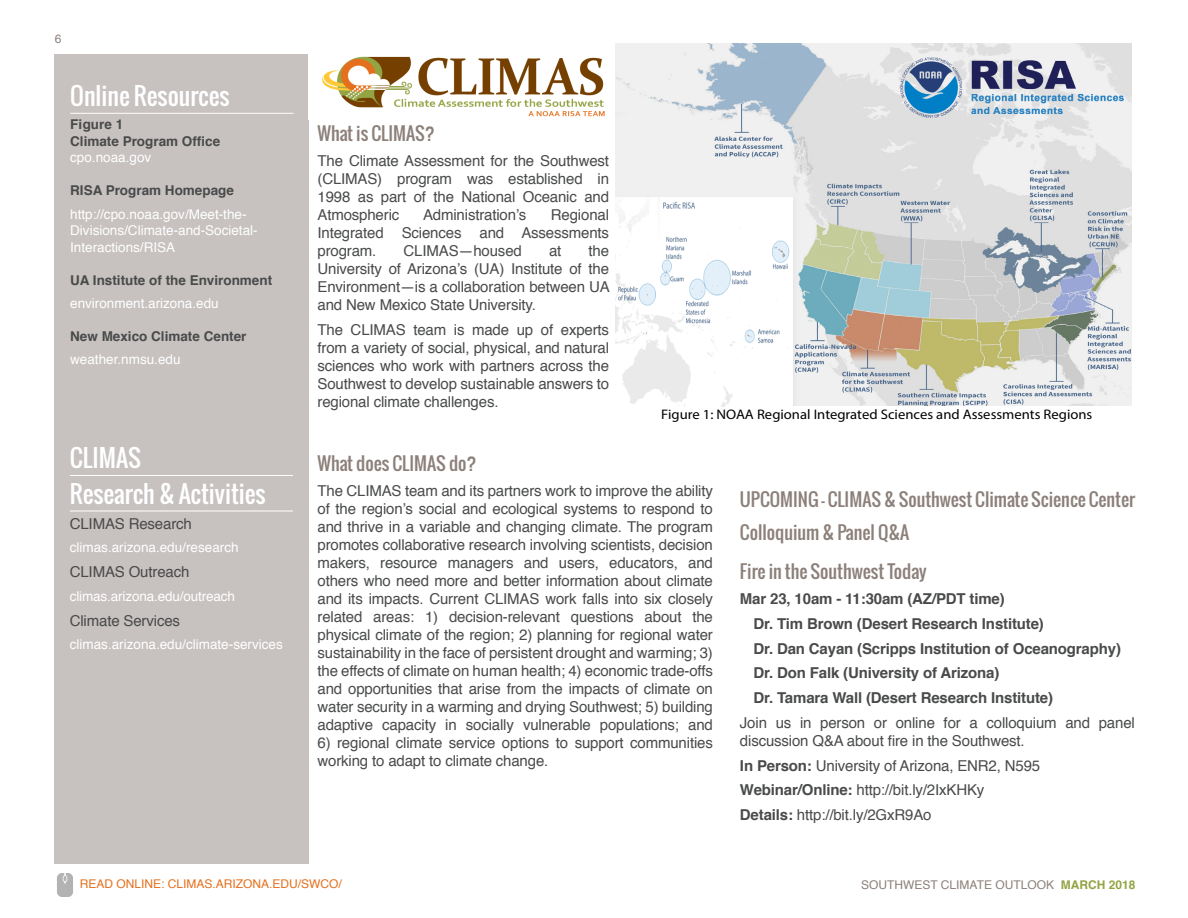
<style>
.page{position:relative;width:1188px;height:918px;background:#fff}
.page>*{position:absolute;margin:0;border:0;box-sizing:border-box;transform-origin:0 0}
.headline_white___ru{font:24px "Oswald";color:#fff}
.headline{font:18px/33px "Oswald";color:#8c807a}
.body{font:15px/18px "Helvetica";letter-spacing:-.01em;color:#494a4a;text-align:justify}
.body-2{font:700 15px "Helvetica";letter-spacing:-.01em;color:#494a4a}
.t1{font:13.95px "Myriad Pro";color:#000;scale:1.06 1}
.subhead{font:13.5px/16.5px "Helvetica";color:#fff}
.subhead-2{font:700 13.5px "Helvetica";color:#494a4a}
.body-3{font:13.5px "Helvetica";color:#fff}
.t2{font:12px "Helvetica";color:#e4701e}
.t3{font:12px "Helvetica";color:#8c807a}
.s1{font-weight:700}
.s2{font-weight:700;color:#93a445}
</style>
<div class="page">
<img style="left:57px;top:874px;width:16px;height:22px">
<div style="left:54px;top:54px;width:255px;height:810px;background:#c7c1c0"></div>
<hr style="left:70px;top:113px;width:223px;height:1px;background:#fff">
<hr style="left:70px;top:475px;width:223px;height:1px;background:#fff">
<hr style="left:70px;top:511px;width:223px;height:1px;background:#fff">
<img style="left:616px;top:43px;width:516px;height:363px">
<img style="left:891px;top:43px;width:241px;height:103px">
<img style="left:616px;top:198px;width:176px;height:209px">
<img style="left:322px;top:56px;width:283px;height:61px">
<p class="t3" style="left:55px;top:30px;width:8px">6</p>
<p class="headline_white___ru" style="left:70px;top:78px;width:161px">Online Resources</p>
<p class="subhead-2" style="left:70px;top:114px;width:55px">Figure 1</p>
<p class="subhead-2" style="left:70px;top:130px;width:152px">Climate Program Office</p>
<p class="subhead" style="left:70px;top:150px;width:83px">cpo.noaa.gov</p>
<p class="subhead-2" style="left:70px;top:180px;width:165px">RISA Program Homepage</p>
<p class="subhead" style="left:70px;top:206px;width:189px">http://cpo.noaa.gov/Meet-the-<br>Divisions/Climate-and-Societal-<br>Interactions/RISA</p>
<p class="subhead-2" style="left:70px;top:269px;width:204px">UA Institute of the Environment</p>
<p class="subhead" style="left:70px;top:295px;width:150px">environment.arizona.edu</p>
<p class="subhead-2" style="left:70px;top:325px;width:178px">New Mexico Climate Center</p>
<p class="subhead" style="left:70px;top:352px;width:112px">weather.nmsu.edu</p>
<p class="headline_white___ru" style="left:70px;top:440px;width:73px">CLIMAS</p>
<p class="headline_white___ru" style="left:70px;top:475px;width:197px">Research &amp; Activities</p>
<p class="body" style="left:70px;top:515px;width:124px">CLIMAS Research</p>
<p class="body-3" style="left:70px;top:537px;width:170px">climas.arizona.edu/research</p>
<p class="body" style="left:70px;top:563px;width:121px">CLIMAS Outreach</p>
<p class="body-3" style="left:70px;top:586px;width:167px">climas.arizona.edu/outreach</p>
<p class="body" style="left:70px;top:612px;width:112px">Climate Services</p>
<p class="body-3" style="left:70px;top:634px;width:215px">climas.arizona.edu/climate-services</p>
<p class="headline" style="left:318px;top:117px;width:119px">What is CLIMAS?</p>
<p class="body" style="left:318px;top:152px;width:293px">The Climate Assessment for the Southwest (CLIMAS) program was established in 1998 as part of the National Oceanic and Atmospheric</p>
<p class="body" style="left:423px;top:206px;width:105px">Administration’s</p>
<p class="body" style="left:318px;top:206px;width:293px;text-indent:233px">Regional Integrated Sciences and Assessments program.</p>
<p class="body" style="left:404px;top:242px;width:120px">CLIMAS—housed</p>
<p class="body" style="left:549px;top:242px;width:14px">at</p>
<p class="body" style="left:318px;top:242px;width:294px;text-indent:271px">the University of Arizona’s (UA) Institute of the Environment—is a collaboration between UA and New Mexico State University.</p>
<p class="body" style="left:318px;top:321px;width:293px">The CLIMAS team is made up of experts from a variety of social, physical, and natural sciences who work with partners across the Southwest to develop sustainable answers to regional climate challenges.</p>
<p class="t1" style="left:661px;top:406px;width:408px">Figure 1: NOAA Regional Integrated Sciences and Assessments Regions</p>
<p class="headline" style="left:318px;top:447px;width:161px">What does CLIMAS do?</p>
<p class="body" style="left:318px;top:482px;width:397px">The CLIMAS team and its partners work to improve the ability of the region’s social and ecological systems to respond to and thrive in a variable and changing climate. The program promotes collaborative research involving scientists, decision makers, resource managers and users, educators, and others who need more and better information about climate and its impacts. Current CLIMAS work falls into six closely related areas: 1) decision-relevant questions about the physical climate of the region; 2) planning for regional water sustainability in the face of persistent drought and warming; 3) the effects of climate on human health; 4) economic trade-offs and opportunities that arise from the impacts of climate on water security in a warming and drying Southwest; 5) building adaptive capacity in socially vulnerable populations; and</p>
<p class="body" style="left:318px;top:734px;width:397px">6) regional climate service options to support communities working to adapt to climate change.</p>
<p class="headline" style="left:740px;top:482px;width:397px">UPCOMING - CLIMAS &amp; Southwest Climate Science Center<br>Colloquium &amp; Panel Q&amp;A</p>
<p class="headline" style="left:740px;top:555px;width:188px">Fire in the Southwest Today</p>
<p class="body-2" style="left:740px;top:587px;width:266px">Mar 23, 10am - 11:30am (AZ/PDT time)</p>
<p class="body-2" style="left:753px;top:611px;width:292px">Dr. Tim Brown (Desert Research Institute)</p>
<p class="body-2" style="left:753px;top:636px;width:369px">Dr. Dan Cayan (Scripps Institution of Oceanography)</p>
<p class="body-2" style="left:753px;top:661px;width:247px">Dr. Don Falk (University of Arizona)</p>
<p class="body-2" style="left:753px;top:686px;width:301px">Dr. Tamara Wall (Desert Research Institute)</p>
<p class="body" style="left:740px;top:714px;width:396px">Join us in person or online for a colloquium and panel discussion Q&amp;A about fire in the Southwest.</p>
<p class="body" style="left:740px;top:757px;width:302px"><span class="s1">In Person:</span> University of Arizona, ENR2, N595</p>
<p class="body" style="left:740px;top:781px;width:246px"><span class="s1">Webinar/Online:</span> http://bit.ly/2IxKHKy</p>
<p class="body" style="left:740px;top:806px;width:193px"><span class="s1">Details:</span> http://bit.ly/2GxR9Ao</p>
<p class="t2" style="left:80px;top:875px;width:264px">READ ONLINE: CLIMAS.ARIZONA.EDU/SWCO/</p>
<p class="t3" style="left:861px;top:875px;width:276px">SOUTHWEST CLIMATE OUTLOOK <span class="s2">MARCH 2018</span></p>
</div>
